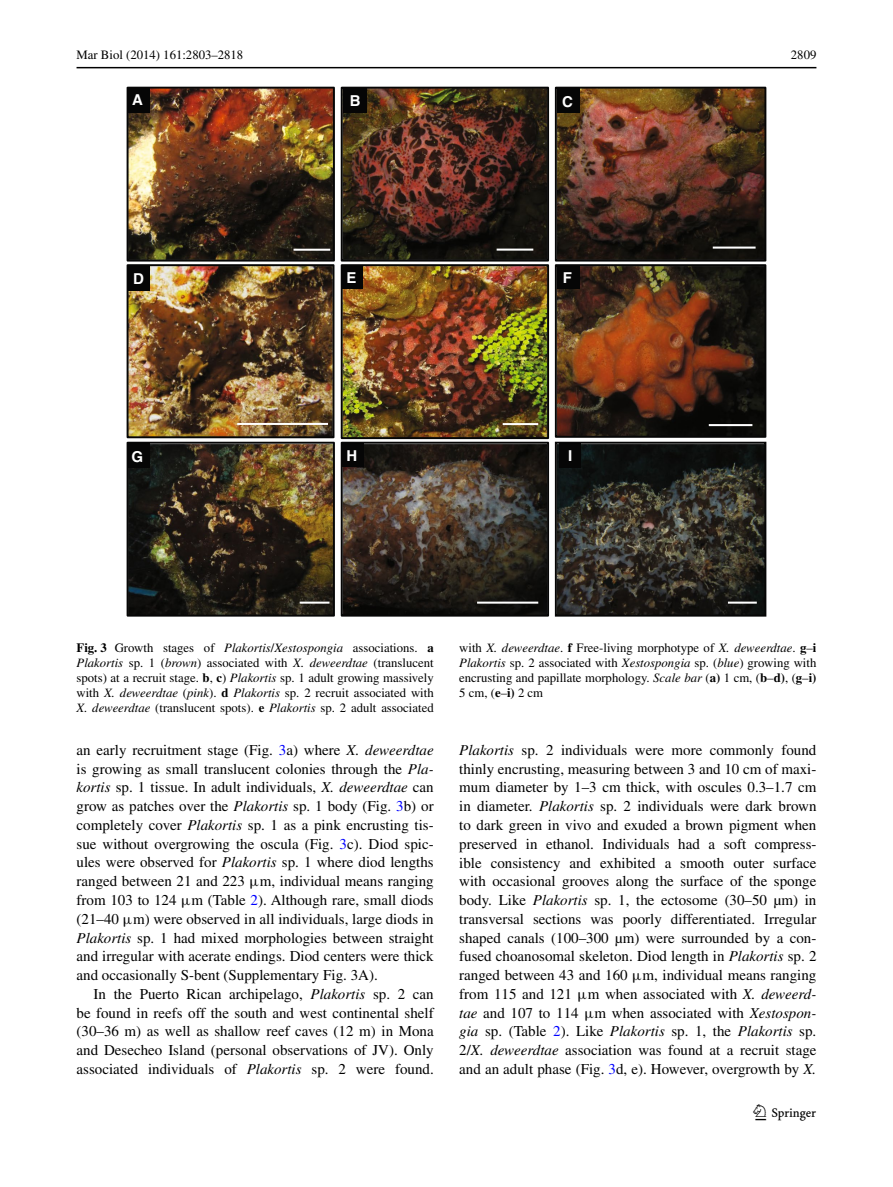
<style>
.page{position:relative;width:893px;height:1187px;background:#fff}
.page>*{position:absolute;margin:0;border:0;box-sizing:border-box;transform-origin:0 0}
.t1{font:22.5px "Springnew";color:#000}
.t2{font:15px/18.8px "Times";color:#000;text-align:justify}
.t3{font:700 15px "Helvetica";color:#fff}
.t4{font:12.75px/15px "Times";color:#000;text-align:justify}
.s1{font-weight:700}
.s2{font-style:italic}
.s3{color:#00f}
.s4{font-family:"MTGU"}
</style>
<div class="page">
<hr style="left:77px;top:67px;width:739px;height:1px;background:#000">
<img style="left:128px;top:89px;width:637px;height:526px">
<img style="left:127px;top:87px;width:423px;height:175px">
<div style="left:128px;top:88px;width:22px;height:25px;background:#060606"></div>
<hr style="left:713px;top:246px;width:43px;height:2px;background:#fff">
<div style="left:343px;top:88px;width:24px;height:25px;background:#060606"></div>
<div style="left:555px;top:87px;width:211px;height:174px;border:2px solid #060606"></div>
<div style="left:557px;top:88px;width:22px;height:25px;background:#060606"></div>
<hr style="left:497px;top:248px;width:36px;height:2px;background:#fff">
<hr style="left:294px;top:249px;width:36px;height:2px;background:#fff">
<div style="left:127px;top:441px;width:208px;height:175px;border:2px solid #060606"></div>
<hr style="left:300px;top:601px;width:29px;height:2px;background:#fff">
<div style="left:341px;top:441px;width:208px;height:175px;border:2px solid #060606"></div>
<div style="left:555px;top:441px;width:211px;height:175px;border:2px solid #060606"></div>
<hr style="left:477px;top:601px;width:61px;height:2px;background:#fff">
<hr style="left:728px;top:601px;width:29px;height:2px;background:#fff">
<div style="left:127px;top:264px;width:207px;height:174px;border:2px solid #060606"></div>
<div style="left:128px;top:443px;width:22px;height:25px;background:#060606"></div>
<hr style="left:237px;top:423px;width:91px;height:2px;background:#fff">
<div style="left:341px;top:264px;width:208px;height:175px;border:2px solid #060606"></div>
<div style="left:342px;top:442px;width:22px;height:25px;background:#060606"></div>
<hr style="left:503px;top:423px;width:35px;height:2px;background:#fff">
<div style="left:555px;top:264px;width:211px;height:174px;border:2px solid #060606"></div>
<div style="left:560px;top:443px;width:21px;height:24px;background:#060606"></div>
<hr style="left:709px;top:424px;width:43px;height:2px;background:#fff">
<div style="left:341px;top:266px;width:22px;height:23px;background:#060606"></div>
<div style="left:557px;top:266px;width:22px;height:22px;background:#060606"></div>
<div style="left:128px;top:265px;width:22px;height:25px;background:#060606"></div>
<p class="t4" style="left:77px;top:48px;width:168px">Mar Biol (2014) 161:2803–2818</p>
<p class="t4" style="left:791px;top:48px;width:27px">2809</p>
<p class="t3" style="left:132px;top:91px;width:12px">A</p>
<p class="t3" style="left:350px;top:91px;width:12px">B</p>
<p class="t3" style="left:562px;top:92px;width:12px">C</p>
<p class="t3" style="left:133px;top:269px;width:12px">D</p>
<p class="t3" style="left:346px;top:268px;width:12px">E</p>
<p class="t3" style="left:563px;top:269px;width:11px">F</p>
<p class="t3" style="left:132px;top:447px;width:13px">G</p>
<p class="t3" style="left:346px;top:446px;width:12px">H</p>
<p class="t3" style="left:568px;top:446px;width:6px">I</p>
<p class="t4" style="left:77px;top:640px;width:359px"><span class="s1">Fig. 3</span> Growth stages of <span class="s2">Plakortis</span>/<span class="s2">Xestospongia</span> associations. <span class="s1">a </span><span class="s2">Plakortis</span> sp. 1 (<span class="s2">brown</span>) associated with <span class="s2">X. deweerdtae</span> (translucent spots) at a recruit stage. <span class="s1">b</span>, <span class="s1">c</span>) <span class="s2">Plakortis</span> sp. 1 adult growing massively with <span class="s2">X. deweerdtae</span> (<span class="s2">pink</span>). <span class="s1">d</span> <span class="s2">Plakortis</span> sp. 2 recruit associated with <span class="s2">X. deweerdtae</span> (translucent spots). <span class="s1">e</span> <span class="s2">Plakortis</span> sp. 2 adult associated</p>
<p class="t4" style="left:459px;top:640px;width:359px">with <span class="s2">X. deweerdtae</span>. <span class="s1">f</span> Free-living morphotype of <span class="s2">X. deweerdtae</span>. <span class="s1">g</span>–<span class="s1">i </span><span class="s2">Plakortis</span> sp. 2 associated with <span class="s2">Xestospongia</span> sp. (<span class="s2">blue</span>) growing with encrusting and papillate morphology. <span class="s2">Scale bar</span> (<span class="s1">a)</span> 1 cm, (<span class="s1">b</span>–<span class="s1">d)</span>, (<span class="s1">g</span>–<span class="s1">i)<br></span>5 cm, (<span class="s1">e</span>–<span class="s1">i)</span> 2 cm</p>
<p class="t2" style="left:77px;top:740px;width:359px">an early recruitment stage (Fig. <span class="s3">3</span>a) where <span class="s2">X. deweerdtae </span>is growing as small translucent colonies through the <span class="s2">Pla&shy;kortis</span> sp. 1 tissue. In adult individuals, <span class="s2">X. deweerdtae</span> can grow as patches over the <span class="s2">Plakortis</span> sp. 1 body (Fig. <span class="s3">3</span>b) or completely cover <span class="s2">Plakortis</span> sp. 1 as a pink encrusting tis&shy;sue without overgrowing the oscula (Fig. <span class="s3">3</span>c). Diod spic&shy;ules were observed for <span class="s2">Plakortis</span> sp. 1 where diod lengths ranged between 21 and 223 <span class="s4">μ</span>m, individual means ranging from 103 to 124 <span class="s4">μ</span>m (Table <span class="s3">2</span>). Although rare, small diods (21–40 <span class="s4">μ</span>m) were observed in all individuals, large diods in <span class="s2">Plakortis</span> sp. 1 had mixed morphologies between straight and irregular with acerate endings. Diod centers were thick and occasionally S-bent (Supplementary Fig. 3A).</p>
<p class="t2" style="left:77px;top:984px;width:359px;text-indent:17px">In the Puerto Rican archipelago, <span class="s2">Plakortis</span> sp. 2 can be found in reefs off the south and west continental shelf (30–36 m) as well as shallow reef caves (12 m) in Mona and Desecheo Island (personal observations of JV). Only associated individuals of <span class="s2">Plakortis</span> sp. 2 were found.</p>
<p class="t2" style="left:459px;top:740px;width:359px"><span class="s2">Plakortis</span> sp. 2 individuals were more commonly found thinly encrusting, measuring between 3 and 10 cm of maxi&shy;mum diameter by 1–3 cm thick, with oscules 0.3–1.7 cm in diameter. <span class="s2">Plakortis</span> sp. 2 individuals were dark brown to dark green in vivo and exuded a brown pigment when preserved in ethanol. Individuals had a soft compress&shy;ible consistency and exhibited a smooth outer surface with occasional grooves along the surface of the sponge body. Like <span class="s2">Plakortis</span> sp. 1, the ectosome (30–50 µm) in transversal sections was poorly differentiated. Irregular shaped canals (100–300 µm) were surrounded by a con&shy;fused choanosomal skeleton. Diod length in <span class="s2">Plakortis</span> sp. 2 ranged between 43 and 160 <span class="s4">μ</span>m, individual means ranging from 115 and 121 <span class="s4">μ</span>m when associated with <span class="s2">X. deweerd&shy;tae</span> and 107 to 114 <span class="s4">μ</span>m when associated with <span class="s2">Xestospon&shy;gia</span> sp. (Table <span class="s3">2</span>). Like <span class="s2">Plakortis</span> sp. 1, the <span class="s2">Plakortis</span> sp.<br>2/<span class="s2">X. deweerdtae</span> association was found at a recruit stage and an adult phase (Fig. <span class="s3">3</span>d, e). However, overgrowth by <span class="s2">X.</span></p>
<h1 class="t1" style="left:755px;top:1104px;width:62px">1 3</h1>
</div>
